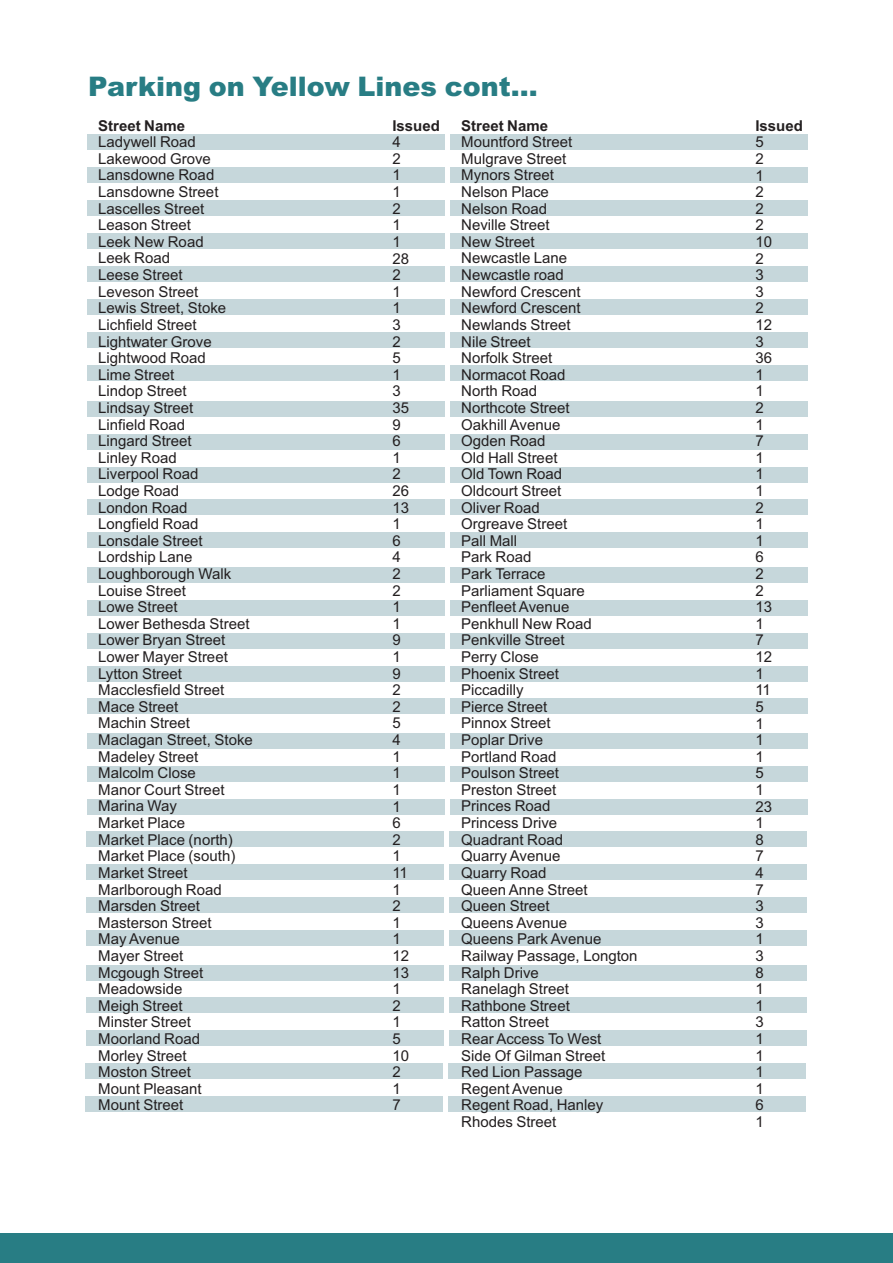
<style>
.page{position:relative;width:893px;height:1263px;background:#fff}
.page>*{position:absolute;margin:0;border:0;box-sizing:border-box;transform-origin:0 0}
.t1{font:900 27px "Arial";color:#287d84}
.t2{font:15px/16.6px "Arial";color:#231f20}
.t3{font:700 15px "Arial";color:#231f20}
</style>
<div class="page">
<div style="left:0;top:1233px;width:893px;height:30px;background:#287d84"></div>
<div style="left:87px;top:135px;width:358px;height:15px;background:#c6d7db"></div>
<div style="left:87px;top:167px;width:358px;height:16px;background:#c6d7db"></div>
<div style="left:87px;top:200px;width:358px;height:16px;background:#c6d7db"></div>
<div style="left:87px;top:233px;width:358px;height:16px;background:#c6d7db"></div>
<div style="left:87px;top:266px;width:358px;height:16px;background:#c6d7db"></div>
<div style="left:87px;top:299px;width:358px;height:16px;background:#c6d7db"></div>
<div style="left:87px;top:332px;width:358px;height:16px;background:#c6d7db"></div>
<div style="left:87px;top:365px;width:358px;height:16px;background:#c6d7db"></div>
<div style="left:87px;top:401px;width:358px;height:16px;background:#c6d7db"></div>
<div style="left:87px;top:434px;width:358px;height:15px;background:#c6d7db"></div>
<div style="left:87px;top:467px;width:358px;height:15px;background:#c6d7db"></div>
<div style="left:87px;top:499px;width:358px;height:16px;background:#c6d7db"></div>
<div style="left:87px;top:532px;width:358px;height:16px;background:#c6d7db"></div>
<div style="left:87px;top:567px;width:358px;height:16px;background:#c6d7db"></div>
<div style="left:87px;top:600px;width:358px;height:16px;background:#c6d7db"></div>
<div style="left:87px;top:633px;width:358px;height:15px;background:#c6d7db"></div>
<div style="left:87px;top:666px;width:358px;height:15px;background:#c6d7db"></div>
<div style="left:87px;top:698px;width:358px;height:16px;background:#c6d7db"></div>
<div style="left:87px;top:733px;width:358px;height:16px;background:#c6d7db"></div>
<div style="left:87px;top:766px;width:358px;height:15px;background:#c6d7db"></div>
<div style="left:87px;top:799px;width:358px;height:15px;background:#c6d7db"></div>
<div style="left:86px;top:831px;width:358px;height:16px;background:#c6d7db"></div>
<div style="left:86px;top:864px;width:358px;height:16px;background:#c6d7db"></div>
<div style="left:86px;top:897px;width:358px;height:16px;background:#c6d7db"></div>
<div style="left:86px;top:965px;width:358px;height:15px;background:#c6d7db"></div>
<div style="left:86px;top:997px;width:358px;height:16px;background:#c6d7db"></div>
<div style="left:86px;top:1030px;width:358px;height:16px;background:#c6d7db"></div>
<div style="left:85px;top:1063px;width:358px;height:16px;background:#c6d7db"></div>
<div style="left:85px;top:1096px;width:358px;height:16px;background:#c6d7db"></div>
<div style="left:86px;top:930px;width:358px;height:16px;background:#c6d7db"></div>
<div style="left:450px;top:135px;width:358px;height:15px;background:#c6d7db"></div>
<div style="left:450px;top:167px;width:358px;height:16px;background:#c6d7db"></div>
<div style="left:450px;top:200px;width:358px;height:16px;background:#c6d7db"></div>
<div style="left:450px;top:233px;width:358px;height:16px;background:#c6d7db"></div>
<div style="left:450px;top:266px;width:358px;height:16px;background:#c6d7db"></div>
<div style="left:450px;top:299px;width:358px;height:16px;background:#c6d7db"></div>
<div style="left:450px;top:332px;width:358px;height:16px;background:#c6d7db"></div>
<div style="left:450px;top:365px;width:358px;height:16px;background:#c6d7db"></div>
<div style="left:450px;top:401px;width:358px;height:16px;background:#c6d7db"></div>
<div style="left:450px;top:434px;width:358px;height:15px;background:#c6d7db"></div>
<div style="left:450px;top:467px;width:358px;height:15px;background:#c6d7db"></div>
<div style="left:450px;top:499px;width:358px;height:16px;background:#c6d7db"></div>
<div style="left:450px;top:532px;width:358px;height:16px;background:#c6d7db"></div>
<div style="left:450px;top:567px;width:358px;height:16px;background:#c6d7db"></div>
<div style="left:450px;top:600px;width:358px;height:16px;background:#c6d7db"></div>
<div style="left:450px;top:633px;width:358px;height:15px;background:#c6d7db"></div>
<div style="left:450px;top:666px;width:358px;height:15px;background:#c6d7db"></div>
<div style="left:450px;top:698px;width:358px;height:16px;background:#c6d7db"></div>
<div style="left:450px;top:733px;width:358px;height:16px;background:#c6d7db"></div>
<div style="left:450px;top:766px;width:358px;height:15px;background:#c6d7db"></div>
<div style="left:450px;top:799px;width:358px;height:15px;background:#c6d7db"></div>
<div style="left:449px;top:831px;width:358px;height:16px;background:#c6d7db"></div>
<div style="left:449px;top:864px;width:358px;height:16px;background:#c6d7db"></div>
<div style="left:449px;top:897px;width:358px;height:16px;background:#c6d7db"></div>
<div style="left:449px;top:965px;width:358px;height:15px;background:#c6d7db"></div>
<div style="left:449px;top:997px;width:358px;height:16px;background:#c6d7db"></div>
<div style="left:449px;top:1030px;width:358px;height:16px;background:#c6d7db"></div>
<div style="left:448px;top:1063px;width:358px;height:16px;background:#c6d7db"></div>
<div style="left:448px;top:1096px;width:358px;height:16px;background:#c6d7db"></div>
<div style="left:449px;top:930px;width:358px;height:16px;background:#c6d7db"></div>
<h1 class="t1" style="left:88px;top:71px;width:451px">Parking on Yellow Lines cont...</h1>
<p class="t3" style="left:98px;top:117px;width:88px">Street Name</p>
<p class="t2" style="left:98px;top:134px;width:156px">Ladywell Road<br>Lakewood Grove<br>Lansdowne Road<br>Lansdowne Street<br>Lascelles Street<br>Leason Street<br>Leek New Road<br>Leek Road<br>Leese Street<br>Leveson Street<br>Lewis Street, Stoke<br>Lichfield Street<br>Lightwater Grove<br>Lightwood Road<br>Lime Street<br>Lindop Street<br>Lindsay Street<br>Linfield Road<br>Lingard Street<br>Linley Road<br>Liverpool Road<br>Lodge Road<br>London Road<br>Longfield Road<br>Lonsdale Street<br>Lordship Lane<br>Loughborough Walk<br>Louise Street<br>Lowe Street<br>Lower Bethesda Street<br>Lower Bryan Street<br>Lower Mayer Street<br>Lytton Street<br>Macclesfield Street<br>Mace Street<br>Machin Street<br>Maclagan Street, Stoke<br>Madeley Street<br>Malcolm Close<br>Manor Court Street<br>Marina Way<br>Market Place<br>Market Place (north)<br>Market Place (south)<br>Market Street<br>Marlborough Road<br>Marsden Street<br>Masterson Street<br>May Avenue<br>Mayer Street<br>Mcgough Street<br>Meadowside<br>Meigh Street<br>Minster Street<br>Moorland Road<br>Morley Street<br>Moston Street<br>Mount Pleasant<br>Mount Street</p>
<p class="t3" style="left:461px;top:117px;width:88px">Street Name</p>
<p class="t2" style="left:461px;top:134px;width:178px">Mountford Street<br>Mulgrave Street<br>Mynors Street<br>Nelson Place<br>Nelson Road<br>Neville Street<br>New Street<br>Newcastle Lane<br>Newcastle road<br>Newford Crescent<br>Newford Crescent<br>Newlands Street<br>Nile Street<br>Norfolk Street<br>Normacot Road<br>North Road<br>Northcote Street<br>Oakhill Avenue<br>Ogden Road<br>Old Hall Street<br>Old Town Road<br>Oldcourt Street<br>Oliver Road<br>Orgreave Street<br>Pall Mall<br>Park Road<br>Park Terrace<br>Parliament Square<br>Penfleet Avenue<br>Penkhull New Road<br>Penkville Street<br>Perry Close<br>Phoenix Street<br>Piccadilly<br>Pierce Street<br>Pinnox Street<br>Poplar Drive<br>Portland Road<br>Poulson Street<br>Preston Street<br>Princes Road<br>Princess Drive<br>Quadrant Road<br>Quarry Avenue<br>Quarry Road<br>Queen Anne Street<br>Queen Street<br>Queens Avenue<br>Queens Park Avenue<br>Railway Passage, Longton<br>Ralph Drive<br>Ranelagh Street<br>Rathbone Street<br>Ratton Street<br>Rear Access To West<br>Side Of Gilman Street<br>Red Lion Passage<br>Regent Avenue<br>Regent Road, Hanley<br>Rhodes Street</p>
<p class="t3" style="left:392px;top:117px;width:49px">Issued</p>
<p class="t2" style="left:392px;top:134px;width:18px">4<br>2<br>1<br>1<br>2<br>1<br>1<br>28<br>2<br>1<br>1<br>3<br>2<br>5<br>1<br>3<br>35<br>9<br>6<br>1<br>2<br>26<br>13<br>1<br>6<br>4<br>2<br>2<br>1<br>1<br>9<br>1<br>9<br>2<br>2<br>5<br>4<br>1<br>1<br>1<br>1<br>6<br>2<br>1<br>11<br>1<br>2<br>1<br>1<br>12<br>13<br>1<br>2<br>1<br>5<br>10<br>2<br>1<br>7</p>
<p class="t3" style="left:755px;top:117px;width:49px">Issued</p>
<p class="t2" style="left:755px;top:134px;width:18px">5<br>2<br>1<br>2<br>2<br>2<br>10<br>2<br>3<br>3<br>2<br>12<br>3<br>36<br>1<br>1<br>2<br>1<br>7<br>1<br>1<br>1<br>2<br>1<br>1<br>6<br>2<br>2<br>13<br>1<br>7<br>12<br>1<br>11<br>5<br>1<br>1<br>1<br>5<br>1<br>23<br>1<br>8<br>7<br>4<br>7<br>3<br>3<br>1<br>3<br>8<br>1<br>1<br>3<br>1<br>1<br>1<br>1<br>6<br>1</p>
</div>
